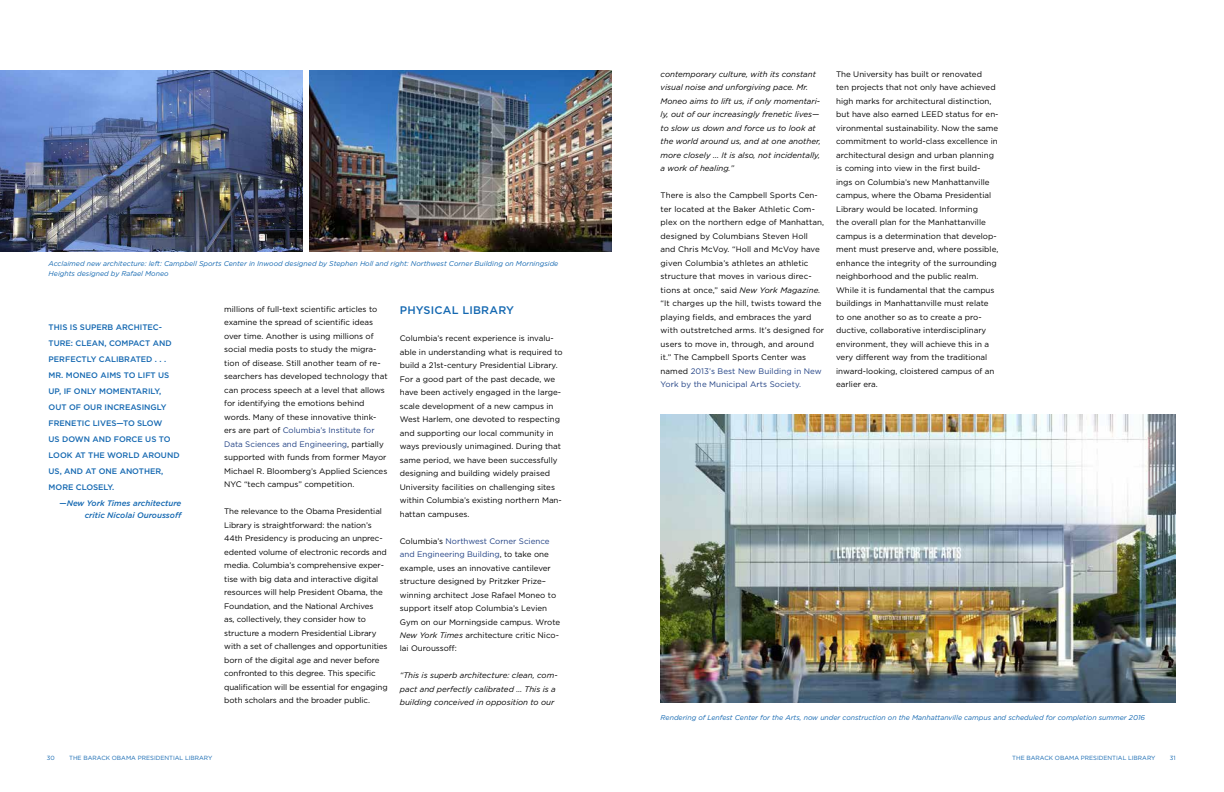
<style>
.page{position:relative;width:1224px;height:792px;background:#fff}
.page>*{position:absolute;margin:0;border:0;box-sizing:border-box;transform-origin:0 0}
.t1{font:500 11px "Gotham";letter-spacing:.02em;color:#1468b1}
.t2{font:8px/13.5px "Gotham";color:#000}
.t3{font:italic 8px/13.5px "Gotham";color:#000}
.t4{font:500 8px/16px "Gotham";color:#1468b1}
.t5{font:italic 500 8px/12px "Gotham";color:#1468b1;text-align:right}
.t6{font:italic 7px/10px "Gotham";color:#1468b1}
.t7{font:6px "Gotham";color:#1468b1}
.s1{font-style:normal}
.s2{color:#214184}
.s3{font-style:italic}
</style>
<div class="page">
<img style="left:0;top:71px;width:612px;height:181px">
<img style="left:661px;top:415px;width:514px;height:288px">
<div style="left:303px;top:64px;width:6px;height:191px;background:#fff"></div>
<p class="t6" style="left:49px;top:258px;width:511px">Acclaimed new architecture: left: Campbell Sports Center in Inwood designed by Stephen Holl and right: Northwest Corner Building on Morningside<br>Heights designed by Rafael Moneo</p>
<p class="t4" style="left:49px;top:319px;width:132px">THIS IS SUPERB ARCHITEC-<br>TURE: CLEAN, COMPACT AND<br>PERFECTLY CALIBRATED . . .<br>M R. MONEO AIMS TO LIFT US<br>UP, IF ONLY MOMENTARILY,<br>OUT OF OUR INCREASINGLY<br>FRENETIC LIVES—TO SLOW<br>US DOWN AND FORCE US TO<br>LOOK AT THE WORLD AROUND<br>US, AND AT ONE ANOTHER,<br>MORE CLOSELY.</p>
<p class="t5" style="left:60px;top:497px;width:124px"><span class="s1">—</span>New York Times architecture critic Nicolai Ouroussoff</p>
<p class="t2" style="left:224px;top:302px;width:165px">millions of full-text scientific articles to examine the spread of scientific ideas over time. Another is using millions of social media posts to study the migra&shy;tion of disease. Still another team of re&shy;searchers has developed technology that can process speech at a level that allows for identifying the emotions behind words. Many of these innovative think&shy;ers are part of <span class="s2">Columbia’s I nstitute for Data Sciences and Engineering</span>, partially supported with funds from former Mayor M ichael R. Bloomberg’s Applied Sciences NYC</p>
<p class="t2" style="left:244px;top:477px;width:112px">“tech campus” competition.</p>
<p class="t2" style="left:224px;top:504px;width:165px">The relevance to the Obama Presidential Library is straightforward: the nation’s 44th Presidency is producing an unprec&shy;edented volume of electronic records and media. Columbia’s comprehensive exper&shy;tise with big data and interactive digital resources will help President Obama, the Foundation, and the National Archives<br>as, collectively, they consider how to structure a modern Presidential Library with a set of challenges and opportunities born of the digital age and never before confronted to this degree. This specific qualification will be essential for engaging both scholars and the broader public.</p>
<h1 class="t1" style="left:400px;top:303px;width:116px">PHYSICAL LIBRARY</h1>
<p class="t2" style="left:400px;top:331px;width:164px">Columbia’s recent experience is invalu&shy;able in understanding what is required to build a 21st-century Presidential Library.<br>For a good part of the past decade, we have been actively engaged in the large&shy;scale development of a new campus in West H arlem, one devoted to respecting and supporting our local community in ways previously unimagined. During that same period, we have been successfully designing and building widely praised University facilities on challenging sites within Columbia’s existing northern Man&shy;hattan campuses.</p>
<p class="t2" style="left:400px;top:534px;width:162px">Columbia’s <span class="s2">Northwest Corner Science and Engineering Building</span>, to take one example, uses an innovative cantilever structure designed by Pritzker Prize– winning architect Jose Rafael Moneo to support itself atop Columbia’s Levien Gym on our Morningside campus. Wrote <span class="s3">New York Times</span> architecture critic N ico&shy;lai Ouroussoff:</p>
<p class="t3" style="left:400px;top:669px;width:159px">“This is superb architecture: clean, com&shy;pact and perfectly calibrated … This is a building conceived in opposition to our</p>
<p class="t3" style="left:661px;top:67px;width:162px">contemporary culture, with its constant visual noise and unforgiving pace. Mr.<br>Moneo aims to lift us, if only momentari&shy;ly, out of our increasingly frenetic lives— to slow us down and force us to look at the world around us, and at one another, more closely ... It is also, not incidentally, a work of healing.”</p>
<p class="t2" style="left:661px;top:189px;width:165px">There is also the Campbell Sports Cen&shy;ter located at the Baker Athletic Com&shy;plex on the northern edge of Manhattan, designed by Columbians Steven Holl and Chris McVoy. “Holl and McVoy have given Columbia’s athletes an athletic structure that moves in various direc&shy;tions at once,” said <span class="s3">New York Magazine. </span>“It charges up the hill, twists toward the playing fields, and embraces the yard with outstretched arms. It’s designed for users to move in, through, and around it.” The Campbell Sports Center was named <span class="s2">2013’s Best New Building in New York by the M unicipal Arts Society.</span></p>
<p class="t2" style="left:836px;top:67px;width:161px">The University has built or renovated ten projects that not only have achieved high marks for architectural distinction, but have also earned LEED</p>
<p class="t2" style="left:836px;top:108px;width:164px;text-indent:109px">status for en&shy;vironmental sustainability. Now the same commitment to world-class excellence in architectural design and urban planning is coming into view in the first build&shy;ings on Columbia’s new Manhattanville campus, where the Obama Presidential Library would be located. I nforming<br>the overall plan for the Manhattanville campus is a determination that develop&shy;ment must preserve and, where possible, enhance the integrity of the surrounding neighborhood and the public realm.<br>While it is fundamental that the campus buildings in Manhattanville must relate to one another so as to create a pro&shy;ductive, collaborative interdisciplinary environment, they will achieve this in a very different way from the traditional inward-looking, cloistered campus of an earlier era.</p>
<p class="t6" style="left:661px;top:712px;width:486px">Rendering of Lenfest Center for the Arts, now under construction on the Manhattanville campus and scheduled for completion summer 2016</p>
<p class="t7" style="left:47px;top:754px;width:9px">30</p>
<p class="t7" style="left:69px;top:754px;width:145px">The Barack Obama Presidential Library</p>
<p class="t7" style="left:1012px;top:754px;width:145px">The Barack Obama Presidential Library</p>
<p class="t7" style="left:1170px;top:754px;width:7px">31</p>
</div>
